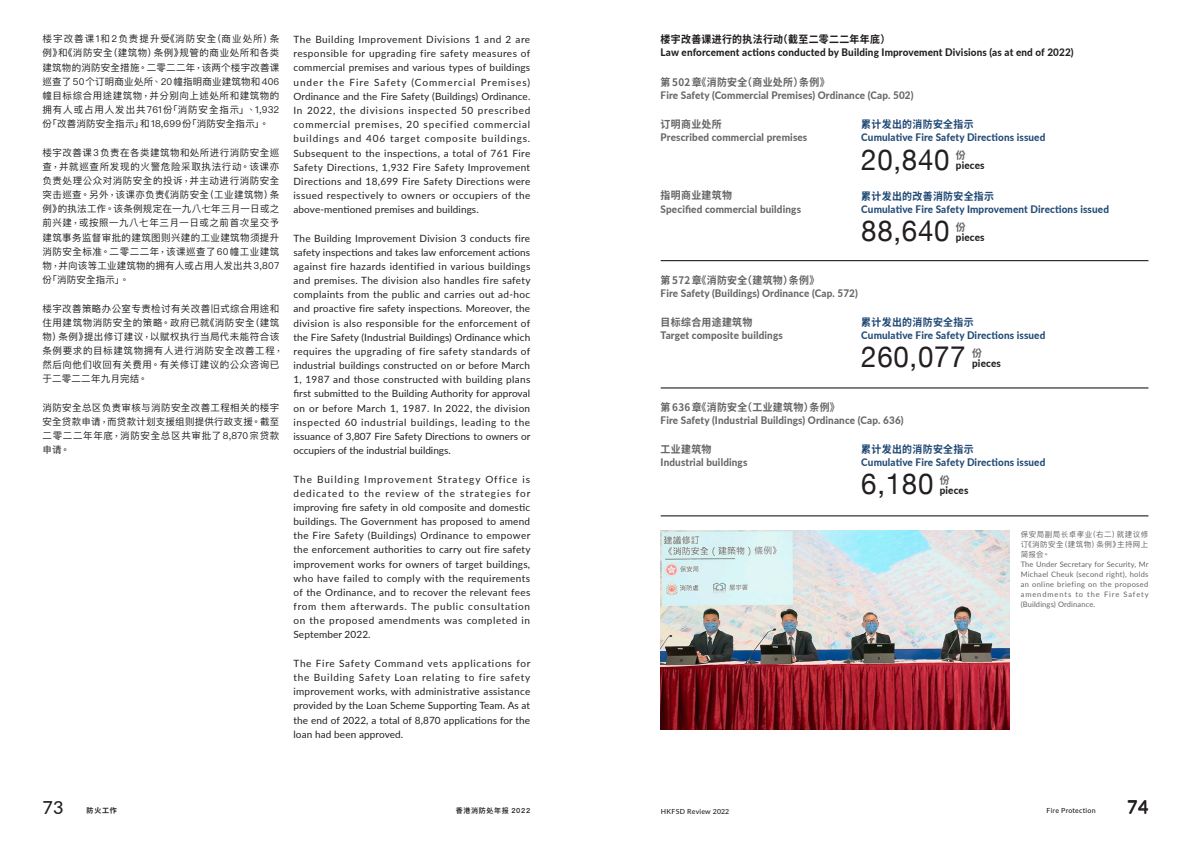
<style>
.page{position:relative;width:1191px;height:842px;background:#fff}
.page>*{position:absolute;margin:0;border:0;box-sizing:border-box;transform-origin:0 0}
.number_L{font:29.1px "Helvetica Neue";letter-spacing:.025em;color:#231f20;scale:.95 1}
.t1{font:500 18px "Lato";color:#231f20}
.eng_subhead{font:800 10.4px "Lato";letter-spacing:.015em;color:#676668;scale:.95 1}
.eng_subhead-2{font:800 10.4px "Lato";letter-spacing:.015em;color:#224a75;scale:.95 1}
.eng_subhead-3{font:800 10.4px "Lato";letter-spacing:.015em;color:#231f20;scale:.95 1}
.chi_sans{font:100 10.4px "Noto Sans SC";letter-spacing:.035em;color:#676668;scale:.95 1}
.chi_sans-2{font:100 10.4px "Noto Sans SC";letter-spacing:.035em;color:#224a75;scale:.95 1}
.chi_sans-3{font:100 10.4px "Noto Sans SC";letter-spacing:.035em;color:#231f20;scale:.95 1}
.chi_sans-4{font:700 10.4px "Source Han Sans TW";color:#636366;scale:.95 1}
.eng_body{font:10px/14.2px "Lato";letter-spacing:.01em;color:#231f20;text-align:justify}
.chi_body{font:9.5px/14.2px "Ping Fang TC";letter-spacing:.05em;color:#231f20;text-align:justify}
.t2{font:7.5px/9.9px "Lato";letter-spacing:.075em;color:#636366;text-align:justify}
.t3{font:7.5px/9.9px "Ping Fang TC";letter-spacing:.065em;color:#636366;text-align:justify}
.t4{font:500 7px "Lato";letter-spacing:.03em;color:#231f20}
.t5{font:600 7px "Ping Fang TC";letter-spacing:.1em;color:#231f20}
.t6{font:700 7px "Source Han Sans TW";color:#231f20}
</style>
<div class="page">
<img style="left:660px;top:530px;width:349px;height:199px">
<hr style="left:660px;top:260px;width:488px;height:1px;background:#080302">
<hr style="left:660px;top:388px;width:488px;height:1px;background:#080302">
<hr style="left:660px;top:515px;width:488px;height:1px;background:#080302">
<p class="chi_body" style="left:43px;top:32px;width:238px">楼宇改善课1和2负责提升受《消防安全（商业处所）条例》和《消防安全（建筑物）条例》规管的商业处所和各类建筑物的消防安全措施。二零二二年，该两个楼宇改善课巡查了50个订明商业处所、20幢指明商业建筑物和406幢目标综合用途建筑物，并分别向上述处所和建筑物的拥有人或占用人发出共761份「消防安全指示」、1,932份「改善消防安全指示」和18,699份「消防安全指示」。</p>
<p class="chi_body" style="left:43px;top:145px;width:238px">楼宇改善课3负责在各类建筑物和处所进行消防安全巡查，并就巡查所发现的火警危险采取执法行动。该课亦负责处理公众对消防安全的投诉，并主动进行消防安全突击巡查。另外，该课亦负责《消防安全（工业建筑物）条例》的执法工作。该条例规定在一九八七年三月一日或之前兴建，或按照一九八七年三月一日或之前首次呈交予建筑事务监督审批的建筑图则兴建的工业建筑物须提升消防安全标准。二零二二年，该课巡查了60幢工业建筑物，并向该等工业建筑物的拥有人或占用人发出共3,807份「消防安全指示」。</p>
<p class="chi_body" style="left:43px;top:301px;width:242px;text-align:left">楼宇改善策略办公室专责检讨有关改善旧式综合用途和住用建筑物消防安全的策略。政府已就《消防安全（建筑物）条例》提出修订建议，以赋权执行当局代未能符合该条例要求的目标建筑物拥有人进行消防安全改善工程，然后向他们收回有关费用。有关修订建议的公众咨询已于二零二二年九月完结。</p>
<p class="chi_body" style="left:43px;top:400px;width:238px">消防安全总区负责审核与消防安全改善工程相关的楼宇安全贷款申请，而贷款计划支援组则提供行政支援。截至二零二二年年底，消防安全总区共审批了8,870宗贷款申请。</p>
<p class="eng_body" style="left:293px;top:32px;width:238px">The Building Improvement Divisions 1 and 2 are responsible for upgrading fire safety measures of commercial premises and various types of buildings under the Fire Safety (Commercial Premises)<br>Ordinance and the Fire Safety (Buildings) Ordinance.<br>In 2022, the divisions inspected 50 prescribed commercial premises, 20 specified commercial buildings and 406 target composite buildings.<br>Subsequent to the inspections, a total of 761 Fire Safety Directions, 1,932 Fire Safety Improvement Directions and 18,699 Fire Safety Directions were issued respectively to owners or occupiers of the above-mentioned premises and buildings.</p>
<p class="eng_body" style="left:293px;top:230px;width:238px">The Building Improvement Division 3 conducts fire safety inspections and takes law enforcement actions against fire hazards identified in various buildings and premises. The division also handles fire safety complaints from the public and carries out ad-hoc and proactive fire safety inspections. Moreover, the division is also responsible for the enforcement of the Fire Safety (Industrial Buildings) Ordinance which requires the upgrading of fire safety standards of industrial buildings constructed on or before March 1, 1987 and those constructed with building plans first submitted to the Building Authority for approval on or before March 1, 1987. In 2022, the division inspected 60 industrial buildings, leading to the issuance of 3,807 Fire Safety Directions to owners or occupiers of the industrial buildings.</p>
<p class="eng_body" style="left:293px;top:471px;width:239px">The Building Improvement Strategy Office is dedicated to the review of the strategies for improving fire safety in old composite and domestic buildings. The Government has proposed to amend the Fire Safety (Buildings) Ordinance to empower the enforcement authorities to carry out fire safety improvement works for owners of target buildings, who have failed to comply with the requirements of the Ordinance, and to recover the relevant fees from them afterwards. The public consultation on the proposed amendments was completed in September 2022.</p>
<p class="eng_body" style="left:293px;top:656px;width:238px">The Fire Safety Command vets applications for the Building Safety Loan relating to fire safety improvement works, with administrative assistance provided by the Loan Scheme Supporting Team. As at the end of 2022, a total of 8,870 applications for the loan had been approved.</p>
<p class="chi_sans-3" style="left:660px;top:34px;width:243px">楼宇改善课进行的执法行动（截至二零二二年年底）</p>
<p class="eng_subhead-3" style="left:660px;top:45px;width:436px">Law enforcement actions conducted by Building Improvement Divisions (as at end of 2022)</p>
<p class="chi_sans" style="left:660px;top:77px;width:179px">第 502章《消防安全（商业处所）条例》</p>
<p class="eng_subhead" style="left:660px;top:88px;width:268px">Fire Safety (Commercial Premises) Ordinance (Cap. 502)</p>
<p class="chi_sans" style="left:660px;top:118px;width:66px">订明商业处所</p>
<p class="eng_subhead" style="left:660px;top:130px;width:156px">Prescribed commercial premises</p>
<p class="chi_sans-2" style="left:861px;top:118px;width:120px">累计发出的消防安全指示</p>
<p class="eng_subhead-3" style="left:956px;top:158px;width:32px">pieces</p>
<p class="eng_subhead-2" style="left:861px;top:130px;width:195px">Cumulative Fire Safety Directions issued</p>
<p class="number_L" style="left:861px;top:138px;width:94px">20,840</p>
<p class="chi_sans-4" style="left:956px;top:149px;width:12px">份</p>
<p class="chi_sans" style="left:660px;top:190px;width:77px">指明商业建筑物</p>
<p class="eng_subhead" style="left:660px;top:201px;width:149px">Specified commercial buildings</p>
<p class="chi_sans-2" style="left:861px;top:190px;width:141px">累计发出的改善消防安全指示</p>
<p class="eng_subhead-3" style="left:956px;top:229px;width:32px">pieces</p>
<p class="eng_subhead-2" style="left:861px;top:201px;width:262px">Cumulative Fire Safety Improvement Directions issued</p>
<p class="number_L" style="left:861px;top:210px;width:94px">88,640</p>
<p class="chi_sans-4" style="left:956px;top:221px;width:12px">份</p>
<p class="chi_sans" style="left:660px;top:274px;width:169px">第 572章《消防安全（建筑物）条例》</p>
<p class="eng_subhead" style="left:660px;top:286px;width:209px">Fire Safety (Buildings) Ordinance (Cap. 572)</p>
<p class="chi_sans" style="left:660px;top:316px;width:98px">目标综合用途建筑物</p>
<p class="eng_subhead" style="left:660px;top:327px;width:130px">Target composite buildings</p>
<p class="chi_sans" style="left:660px;top:401px;width:190px">第 636章《消防安全（工业建筑物）条例》</p>
<p class="chi_sans-2" style="left:861px;top:316px;width:120px">累计发出的消防安全指示</p>
<p class="eng_subhead-3" style="left:972px;top:355px;width:32px">pieces</p>
<p class="eng_subhead-2" style="left:861px;top:327px;width:195px">Cumulative Fire Safety Directions issued</p>
<p class="number_L" style="left:861px;top:336px;width:111px">260,077</p>
<p class="chi_sans-4" style="left:972px;top:347px;width:12px">份</p>
<p class="eng_subhead" style="left:660px;top:413px;width:257px">Fire Safety (Industrial Buildings) Ordinance (Cap. 636)</p>
<p class="chi_sans" style="left:660px;top:443px;width:55px">工业建筑物</p>
<p class="eng_subhead" style="left:660px;top:455px;width:93px">Industrial buildings</p>
<p class="chi_sans-2" style="left:861px;top:443px;width:120px">累计发出的消防安全指示</p>
<p class="eng_subhead-3" style="left:939px;top:483px;width:32px">pieces</p>
<p class="eng_subhead-2" style="left:861px;top:455px;width:195px">Cumulative Fire Safety Directions issued</p>
<p class="number_L" style="left:861px;top:463px;width:77px">6,180</p>
<p class="chi_sans-4" style="left:939px;top:474px;width:12px">份</p>
<p class="t3" style="left:1020px;top:529px;width:129px">保安局副局长卓孝业（右二）就建议修订《消防安全（建筑物）条例》主持网上简报会。</p>
<p class="t2" style="left:1020px;top:559px;width:129px">The Under Secretary for Security, Mr Michael Cheuk (second right), holds an online briefing on the proposed amendments to the Fire Safety (Buildings) Ordinance.</p>
<h2 class="t1" style="left:43px;top:794px;width:23px">73</h2>
<p class="t6" style="left:87px;top:806px;width:32px">防火工作</p>
<p class="t5" style="left:456px;top:806px;width:76px">香港消防处年报 2022</p>
<p class="t4" style="left:660px;top:806px;width:70px">HKFSD Review 2022</p>
<p class="t4" style="left:1046px;top:806px;width:51px">Fire Protection</p>
<h2 class="t1" style="left:1127px;top:794px;width:23px">74</h2>
</div>
